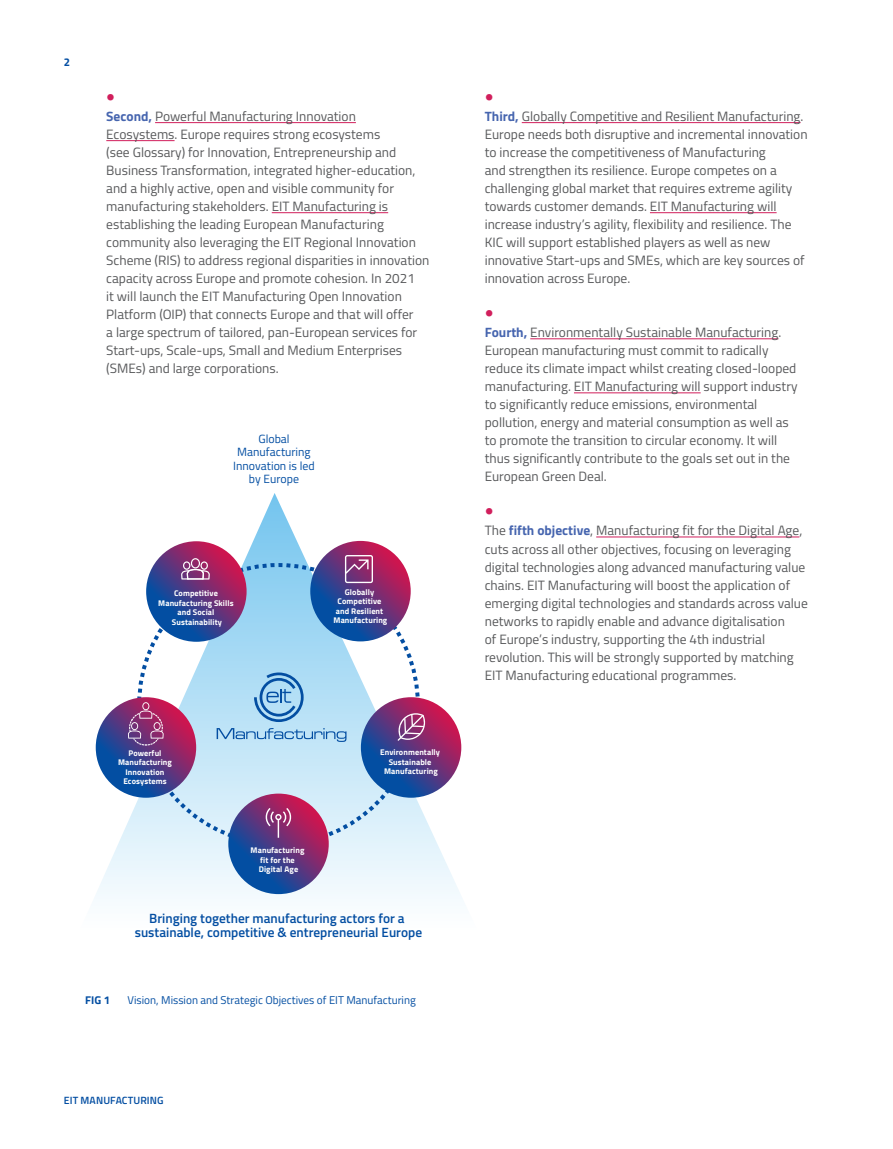
<style>
.page{position:relative;width:893px;height:1149px;background:#fff}
.page>*{position:absolute;margin:0;border:0;box-sizing:border-box;transform-origin:0 0}
.t1{font:700 18px "Calibri";color:#d11f5c}
.t2{font:13.5px/18px "Titillium";color:#58595b}
.t3{font:600 13.35px/14.1px "Titillium";color:#034ea2;text-align:center}
.t4{font:11.85px/13.4px "Titillium";color:#034ea2;text-align:center}
.t5{font:11.25px "Titillium";color:#034ea2}
.t6{font:700 11.25px "Titillium";color:#034ea2}
.t7{font:600 10.5px "Titillium";letter-spacing:.01em;color:#034ea2}
.t8{font:700 8.25px/9.4px "Titillium";letter-spacing:.01em;color:#fff;text-align:center}
.s1{font-weight:700;color:#4665af}
</style>
<div class="page">
<hr style="left:155px;top:122px;width:201px;height:1px;background:#d11f5c">
<hr style="left:106px;top:140px;width:69px;height:1px;background:#d11f5c">
<hr style="left:272px;top:212px;width:116px;height:1px;background:#d11f5c">
<svg style="left:94px;top:493px;width:368px;height:406px"></svg>
<svg style="left:254px;top:672px;width:50px;height:49px;background:#80b4dd"></svg>
<svg style="left:217px;top:727px;width:129px;height:14px;background:#97c4e4"></svg>
<svg style="left:146px;top:541px;width:101px;height:100px;background:#5b3880"></svg>
<svg style="left:181px;top:558px;width:29px;height:21px"></svg>
<svg style="left:310px;top:540px;width:101px;height:101px;background:#5b3981"></svg>
<svg style="left:345px;top:555px;width:28px;height:28px"></svg>
<svg style="left:361px;top:697px;width:100px;height:100px;background:#58367f"></svg>
<svg style="left:397px;top:713px;width:30px;height:27px"></svg>
<svg style="left:228px;top:793px;width:101px;height:100px;background:#5a3880"></svg>
<svg style="left:264px;top:807px;width:28px;height:30px"></svg>
<svg style="left:96px;top:697px;width:100px;height:100px;background:#523882"></svg>
<svg style="left:128px;top:702px;width:36px;height:43px;background:#99457e"></svg>
<hr style="left:522px;top:122px;width:278px;height:1px;background:#d11f5c">
<hr style="left:650px;top:212px;width:127px;height:1px;background:#d11f5c">
<hr style="left:530px;top:338px;width:248px;height:1px;background:#d11f5c">
<hr style="left:574px;top:392px;width:127px;height:1px;background:#d11f5c">
<hr style="left:596px;top:536px;width:203px;height:1px;background:#d11f5c">
<p class="t6" style="left:64px;top:54px;width:8px">2</p>
<h1 class="t1" style="left:106px;top:86px;width:10px">•</h1>
<p class="t2" style="left:106px;top:107px;width:325px"><span class="s1">Second,</span> Powerful Manufacturing Innovation Ecosystems. Europe requires strong ecosystems<br>(see Glossary) for Innovation, Entrepreneurship and Business Transformation, integrated higher-education, and a highly active, open and visible community for manufacturing stakeholders. EIT Manufacturing is establishing the leading European Manufacturing community also leveraging the EIT Regional Innovation Scheme (RIS) to address regional disparities in innovation capacity across Europe and promote cohesion. In 2021<br>it will launch the EIT Manufacturing Open Innovation Platform (OIP) that connects Europe and that will offer<br>a large spectrum of tailored, pan-European services for Start-ups, Scale-ups, Small and Medium Enterprises (SMEs) and large corporations.</p>
<p class="t4" style="left:233px;top:431px;width:83px">Global<br>Manufacturing<br>Innovation is led by Europe</p>
<p class="t8" style="left:158px;top:588px;width:77px">Competitive<br>Manufacturing Skills and Social<br>Sustainability</p>
<p class="t8" style="left:333px;top:586px;width:55px">Globally<br>Competitive and Resilient<br>Manufacturing</p>
<p class="t8" style="left:118px;top:747px;width:55px">Powerful<br>Manufacturing<br>Innovation<br>Ecosystems</p>
<p class="t8" style="left:251px;top:845px;width:55px">Manufacturing fit for the<br>Digital Age</p>
<p class="t8" style="left:380px;top:747px;width:61px">Environmentally<br>Sustainable<br>Manufacturing</p>
<p class="t3" style="left:135px;top:910px;width:289px">Bringing together manufacturing actors for a sustainable, competitive &amp; entrepreneurial Europe</p>
<p class="t6" style="left:85px;top:991px;width:27px">FIG 1</p>
<p class="t5" style="left:128px;top:991px;width:290px">Vision, Mission and Strategic Objectives of EIT Manufacturing</p>
<p class="t7" style="left:64px;top:1091px;width:101px">EIT MANUFACTURING</p>
<h1 class="t1" style="left:485px;top:86px;width:10px">•</h1>
<p class="t2" style="left:485px;top:107px;width:324px"><span class="s1">Third,</span> Globally Competitive and Resilient Manufacturing.<br>Europe needs both disruptive and incremental innovation to increase the competitiveness of Manufacturing<br>and strengthen its resilience. Europe competes on a challenging global market that requires extreme agility towards customer demands. EIT Manufacturing will increase industry’s agility, flexibility and resilience. The KIC will support established players as well as new innovative Start-ups and SMEs, which are key sources of innovation across Europe.</p>
<h1 class="t1" style="left:485px;top:302px;width:10px">•</h1>
<p class="t2" style="left:485px;top:323px;width:314px"><span class="s1">Fourth,</span> Environmentally Sustainable Manufacturing.<br>European manufacturing must commit to radically reduce its climate impact whilst creating closed-looped manufacturing. EIT Manufacturing will support industry to significantly reduce emissions, environmental pollution, energy and material consumption as well as to promote the transition to circular economy. It will thus significantly contribute to the goals set out in the European Green Deal.</p>
<h1 class="t1" style="left:485px;top:500px;width:10px">•</h1>
<p class="t2" style="left:485px;top:521px;width:325px">The <span class="s1">fifth objective</span>, Manufacturing fit for the Digital Age, cuts across all other objectives, focusing on leveraging digital technologies along advanced manufacturing value chains. EIT Manufacturing will boost the application of emerging digital technologies and standards across value networks to rapidly enable and advance digitalisation<br>of Europe’s industry, supporting the 4th industrial revolution. This will be strongly supported by matching EIT Manufacturing educational programmes.</p>
</div>
